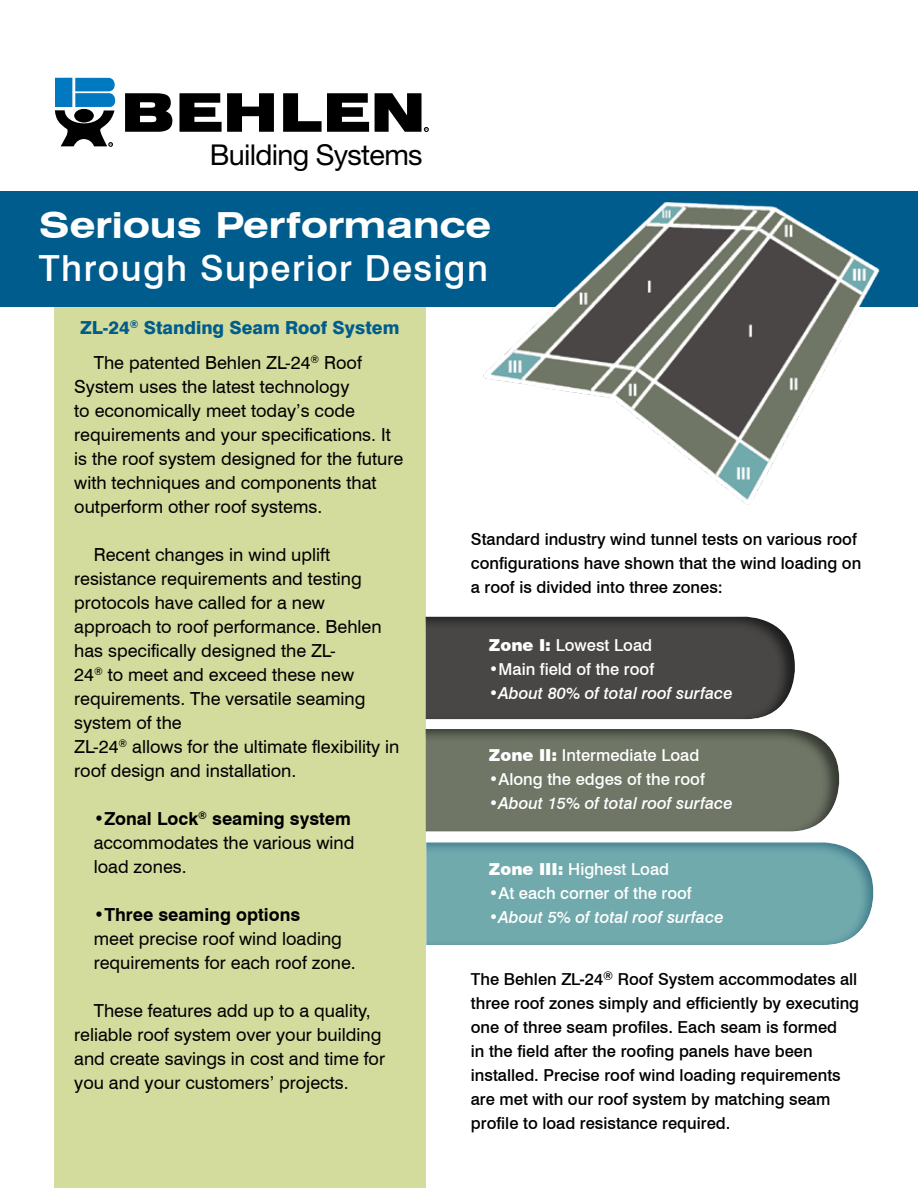
<style>
.page{position:relative;width:918px;height:1188px;background:#fff}
.page>*{position:absolute;margin:0;border:0;box-sizing:border-box;transform-origin:0 0}
.t1{font:500 36px "Swiss 721 BT";letter-spacing:.04em;color:#fff}
.t2{font:700 expanded 36px "Swiss 721 BT";color:#fff}
.t3{font:28.8px "Helvetica Neue LT Std";letter-spacing:-.025em;color:#000}
.t4{font:18px/24px "Swiss 721 BT";color:#000}
.t5{font:800 18px "Swiss 721 BT";color:#005c8c}
.t6{font:500 16.5px/24px "Swiss 721 BT";color:#000}
.t7{font:500 16.5px "Swiss 721 BT";color:#fff}
.t8{font:italic 500 16.5px "Swiss 721 BT";color:#fff}
.s1{font-weight:700}
.s2{font-weight:900}
.s3{font-weight:400}
.s4{font-weight:400;font-style:normal}
</style>
<div class="page">
<div style="left:425px;top:841px;width:451px;height:105px;background:#005c8c;opacity:.46"></div>
<div style="left:0;top:191px;width:918px;height:116px;background:#005c8c"></div>
<svg style="left:55px;top:78px;width:61px;height:68px"></svg>
<svg style="left:125px;top:93px;width:47px;height:39px"></svg>
<svg style="left:179px;top:93px;width:95px;height:39px"></svg>
<svg style="left:283px;top:93px;width:86px;height:39px"></svg>
<svg style="left:375px;top:93px;width:54px;height:39px"></svg>
<img style="left:483px;top:202px;width:397px;height:303px">
<div style="left:54px;top:308px;width:372px;height:880px;background:#d3dc9c"></div>
<div style="left:424px;top:615px;width:374px;height:105px;background:#000;opacity:.58"></div>
<div style="left:424px;top:727px;width:417px;height:105px;background:#000;opacity:.51"></div>
<h2 class="t3" style="left:210px;top:137px;width:214px">Building Systems</h2>
<h1 class="t2" style="left:39px;top:203px;width:454px">Serious Performance</h1>
<h1 class="t1" style="left:39px;top:246px;width:451px">Through Superior Design</h1>
<p class="t5" style="left:80px;top:317px;width:321px">ZL-24<sup>®</sup> Standing Seam Roof System</p>
<p class="t4" style="left:74px;top:350px;width:330px;text-indent:19px">The patented Behlen ZL-24<sup>®</sup> Roof System uses the latest technology<br>to economically meet today’s code requirements and your specifications. It is the roof system designed for the future with techniques and components that outperform other roof systems.</p>
<p class="t4" style="left:74px;top:542px;width:327px;text-indent:19px">Recent changes in wind uplift resistance requirements and testing protocols have called for a new approach to roof performance. Behlen has specifically designed the ZL-<br>24<sup>®</sup> to meet and exceed these new requirements. The versatile seaming system of the<br>ZL-24<sup>®</sup> allows for the ultimate flexibility in roof design and installation.</p>
<p class="t4" style="left:94px;top:806px;width:262px">•<span class="s1">Zonal Lock</span><sup>®</sup> <span class="s1">seaming system </span>accommodates the various wind load zones.</p>
<p class="t4" style="left:94px;top:902px;width:264px">•<span class="s1">Three seaming options<br></span>meet precise roof wind loading requirements for each roof zone.</p>
<p class="t4" style="left:74px;top:998px;width:312px;text-indent:19px">These features add up to a quality, reliable roof system over your building and create savings in cost and time for you and your customers’ projects.</p>
<p class="t6" style="left:471px;top:527px;width:392px">Standard industry wind tunnel tests on various roof configurations have shown that the wind loading on a roof is divided into three zones:</p>
<p class="t7" style="left:489px;top:635px;width:165px"><span class="s2">Zone I:</span> Lowest Load</p>
<p class="t7" style="left:489px;top:659px;width:167px"><span class="s3">•</span>Main field of the roof</p>
<p class="t8" style="left:489px;top:683px;width:246px">•About 80% of total roof surface</p>
<p class="t7" style="left:489px;top:745px;width:212px"><span class="s2">Zone II:</span> Intermediate Load</p>
<p class="t7" style="left:489px;top:769px;width:217px"><span class="s3">•</span>Along the edges of the roof</p>
<p class="t8" style="left:489px;top:793px;width:246px">•About 15% of total roof surface</p>
<p class="t7" style="left:489px;top:860px;width:182px"><span class="s2">Zone III:</span> Highest Load</p>
<p class="t7" style="left:489px;top:884px;width:204px"><span class="s3">•</span>At each corner of the roof</p>
<p class="t8" style="left:489px;top:908px;width:236px"><span class="s4">•</span>About 5% of total roof surface</p>
<p class="t6" style="left:471px;top:967px;width:390px">The Behlen ZL-24<sup>®</sup> Roof System accommodates all three roof zones simply and efficiently by executing one of three seam profiles. Each seam is formed<br>in the field after the roofing panels have been installed. Precise roof wind loading requirements are met with our roof system by matching seam profile to load resistance required.</p>
</div>
